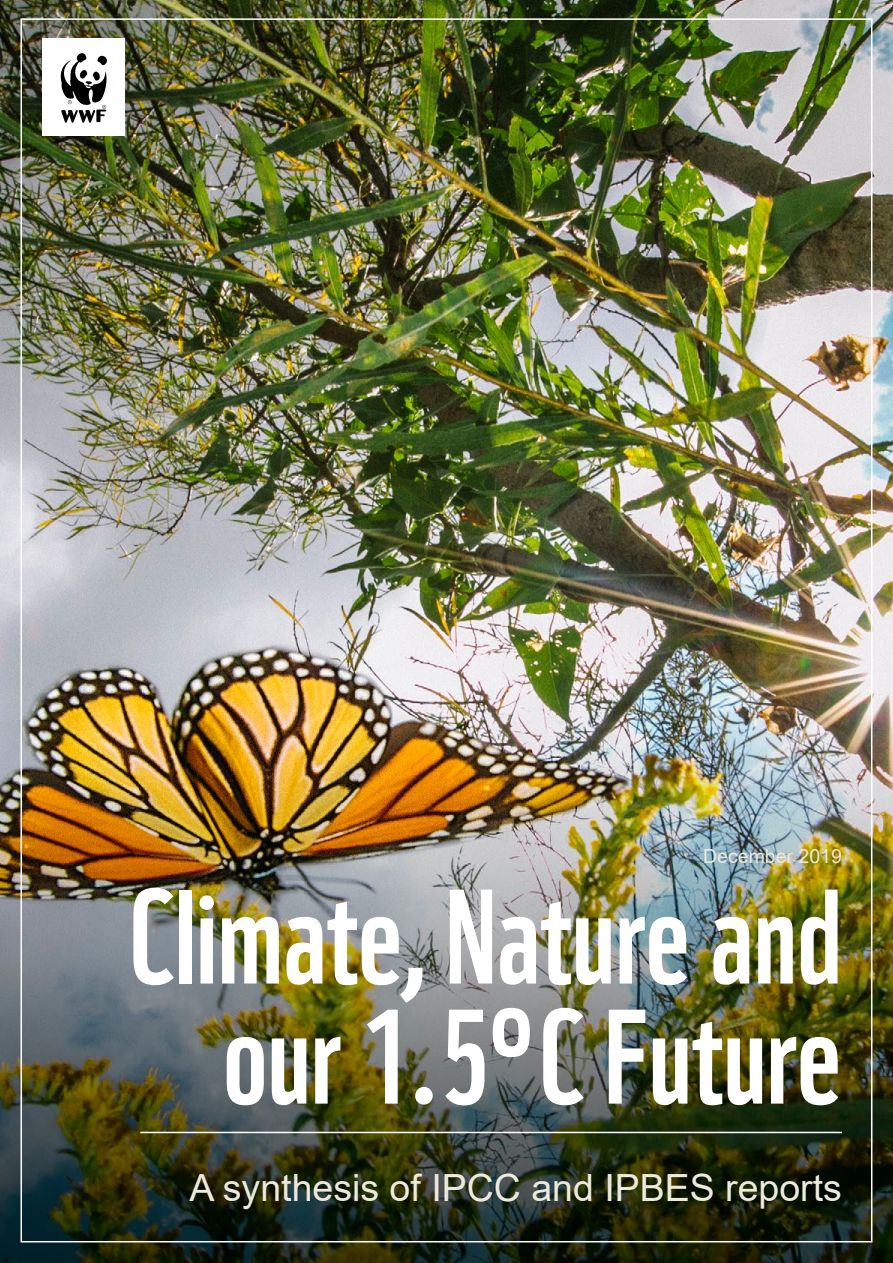
<style>
.page{position:relative;width:893px;height:1263px;background:#fff}
.page>*{position:absolute;margin:0;border:0;box-sizing:border-box;transform-origin:0 0}
.t1{font:130.5px/120px "WWF";color:#fff;text-align:right}
.t2{font:37.5px "Arial";color:#eceadc}
.t3{font:19.5px "Arial";color:#eceadc}
</style>
<div class="page">
<img style="left:0;top:0;width:893px;height:1263px">
<div style="left:43px;top:38px;width:82px;height:98px;background:#fff"></div>
<svg style="left:60px;top:53px;width:47px;height:70px"></svg>
<hr style="left:140px;top:1132px;width:702px;height:1px;background:#fff">
<p class="t3" style="left:703px;top:842px;width:140px">December 2019</p>
<p class="t1" style="left:129px;top:864px;width:714px">Climate, Nature and our 1.5°C Future</p>
<p class="t2" style="left:190px;top:1162px;width:654px">A synthesis of IPCC and IPBES reports</p>
</div>
